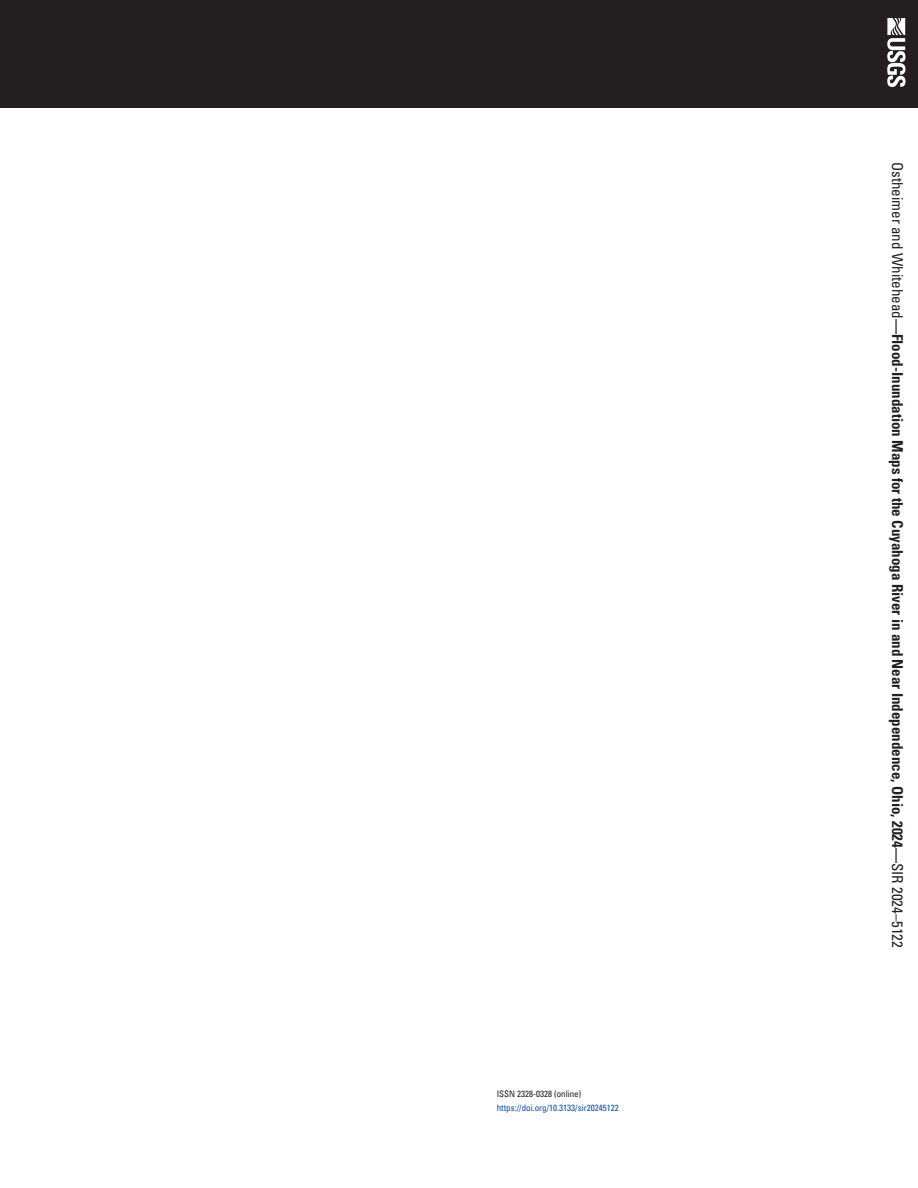
<style>
.page{position:relative;width:918px;height:1188px;background:#fff}
.page>*{position:absolute;margin:0;border:0;box-sizing:border-box;transform-origin:0 0}
.SpineTitle{font:700 condensed 15px "Univers";color:#231f20}
.DOI{font:condensed 9px "Univers";color:#0d4da1}
.ISSN{font:condensed 9px "Univers";color:#231f20}
.s1{font-weight:400}
</style>
<div class="page">
<div style="left:0;top:0;width:918px;height:108px;background:#231f20"></div>
<svg style="left:887px;top:18px;width:18px;height:69px"></svg>
<p class="ISSN" style="left:497px;top:1088px;width:86px">ISSN 2328-0328 (online)</p>
<p class="DOI" style="left:497px;top:1102px;width:123px">https://doi.org/10.3133/sir20245122</p>
<p class="SpineTitle" style="left:907px;top:162px;width:787px;rotate:90deg"><span class="s1">Ostheimer and Whitehead</span>—Flood-Inundation Maps for the Cuyahoga River in and Near Independence, Ohio, 2024—<span class="s1">SIR 2024–5122</span></p>
</div>
